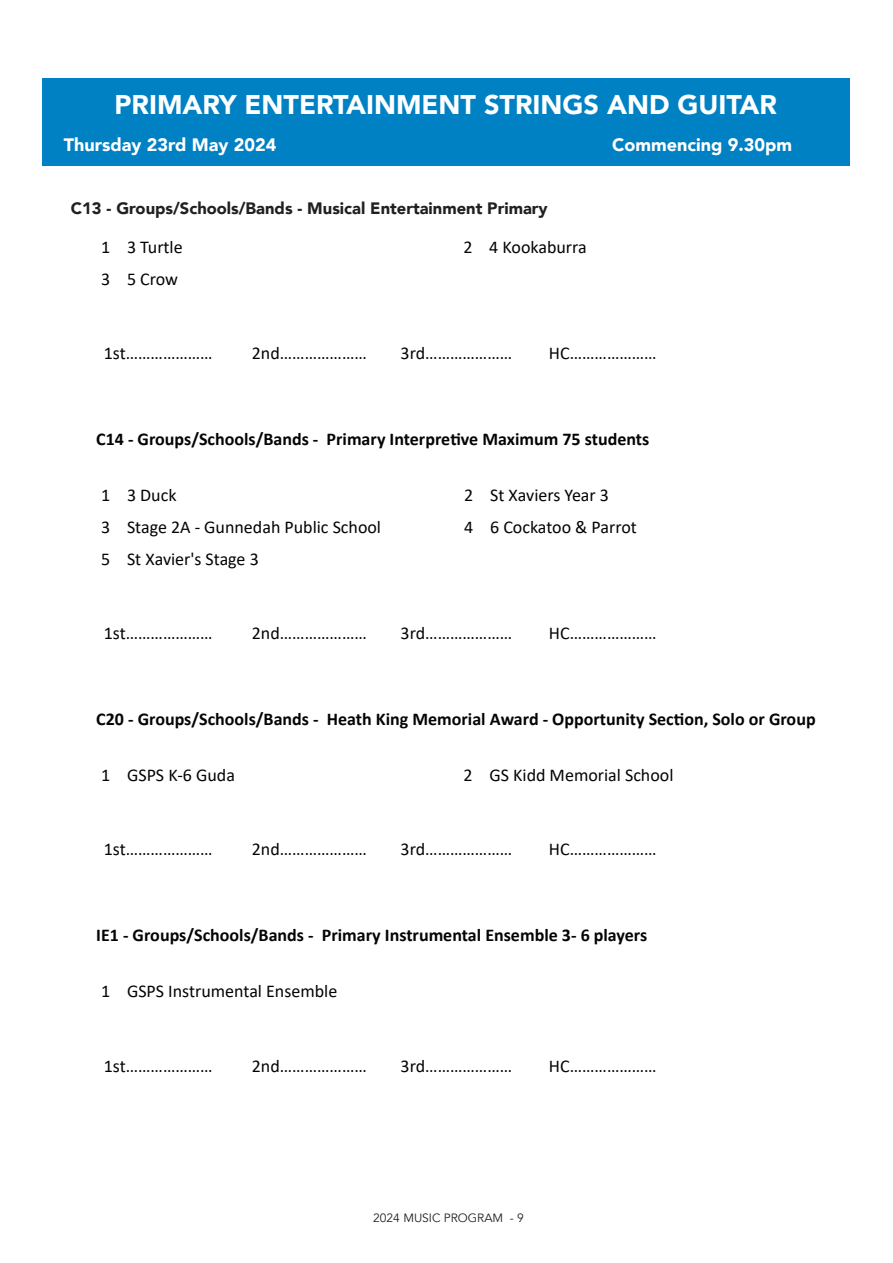
<style>
.page{position:relative;width:893px;height:1263px;background:#fff}
.page>*{position:absolute;margin:0;border:0;box-sizing:border-box;transform-origin:0 0}
.t1{font:900 27px "Avenir";color:#fff}
.t2{font:18px "Calibri";color:#040503}
.t3{font:700 18px "Calibri";color:#040503}
.t4{font:900 18px "Avenir";color:#fff}
.t5{font:900 16.5px "Avenir";color:#231f20}
.t6{font:12px "Avenir";color:#231f20}
</style>
<div class="page">
<div style="left:43px;top:79px;width:807px;height:87px;background:#0081c4"></div>
<h1 class="t1" style="left:114px;top:82px;width:664px">PRIMARY ENTERTAINMENT STRINGS AND GUITAR</h1>
<p class="t4" style="left:64px;top:129px;width:214px">Thursday 23rd May 2024</p>
<p class="t4" style="left:612px;top:129px;width:181px">Commencing 9.30pm</p>
<p class="t5" style="left:71px;top:194px;width:478px">C13 - Groups/Schools/Bands - Musical Entertainment Primary</p>
<p class="t2" style="left:101px;top:234px;width:83px">1 3 Turtle</p>
<p class="t2" style="left:463px;top:234px;width:125px">2 4 Kookaburra</p>
<p class="t2" style="left:101px;top:266px;width:78px">3 5 Crow</p>
<p class="t2" style="left:104px;top:340px;width:110px">1st…………………</p>
<p class="t2" style="left:252px;top:340px;width:117px">2nd…………………</p>
<p class="t2" style="left:401px;top:340px;width:113px">3rd…………………</p>
<p class="t2" style="left:549px;top:340px;width:109px">HC…………………</p>
<p class="t3" style="left:96px;top:426px;width:555px">C14 - Groups/Schools/Bands - Primary InterpreQve Maximum 75 students</p>
<p class="t2" style="left:101px;top:482px;width:77px">1 3 Duck</p>
<p class="t2" style="left:464px;top:482px;width:146px">2 St Xaviers Year 3</p>
<p class="t2" style="left:101px;top:514px;width:281px">3 Stage 2A - Gunnedah Public School</p>
<p class="t2" style="left:464px;top:514px;width:174px">4 6 Cockatoo &amp; Parrot</p>
<p class="t2" style="left:101px;top:547px;width:159px">5 St Xavier's Stage 3</p>
<p class="t2" style="left:104px;top:621px;width:110px">1st…………………</p>
<p class="t2" style="left:252px;top:621px;width:117px">2nd…………………</p>
<p class="t2" style="left:401px;top:621px;width:113px">3rd…………………</p>
<p class="t2" style="left:549px;top:621px;width:109px">HC…………………</p>
<p class="t3" style="left:96px;top:706px;width:721px">C20 - Groups/Schools/Bands - Heath King Memorial Award - Opportunity SecQon, Solo or Group</p>
<p class="t2" style="left:101px;top:763px;width:135px">1 GSPS K-6 Guda</p>
<p class="t2" style="left:464px;top:763px;width:211px">2 GS Kidd Memorial School</p>
<p class="t2" style="left:104px;top:837px;width:110px">1st…………………</p>
<p class="t2" style="left:252px;top:837px;width:117px">2nd…………………</p>
<p class="t2" style="left:401px;top:837px;width:113px">3rd…………………</p>
<p class="t2" style="left:549px;top:837px;width:109px">HC…………………</p>
<p class="t3" style="left:96px;top:922px;width:552px">IE1 - Groups/Schools/Bands - Primary Instrumental Ensemble 3- 6 players</p>
<p class="t2" style="left:101px;top:979px;width:238px">1 GSPS Instrumental Ensemble</p>
<p class="t2" style="left:104px;top:1053px;width:110px">1st…………………</p>
<p class="t2" style="left:252px;top:1053px;width:117px">2nd…………………</p>
<p class="t2" style="left:401px;top:1053px;width:113px">3rd…………………</p>
<p class="t2" style="left:549px;top:1053px;width:109px">HC…………………</p>
<p class="t6" style="left:373px;top:1210px;width:152px">2024 MUSIC PROGRAM - 9</p>
</div>
